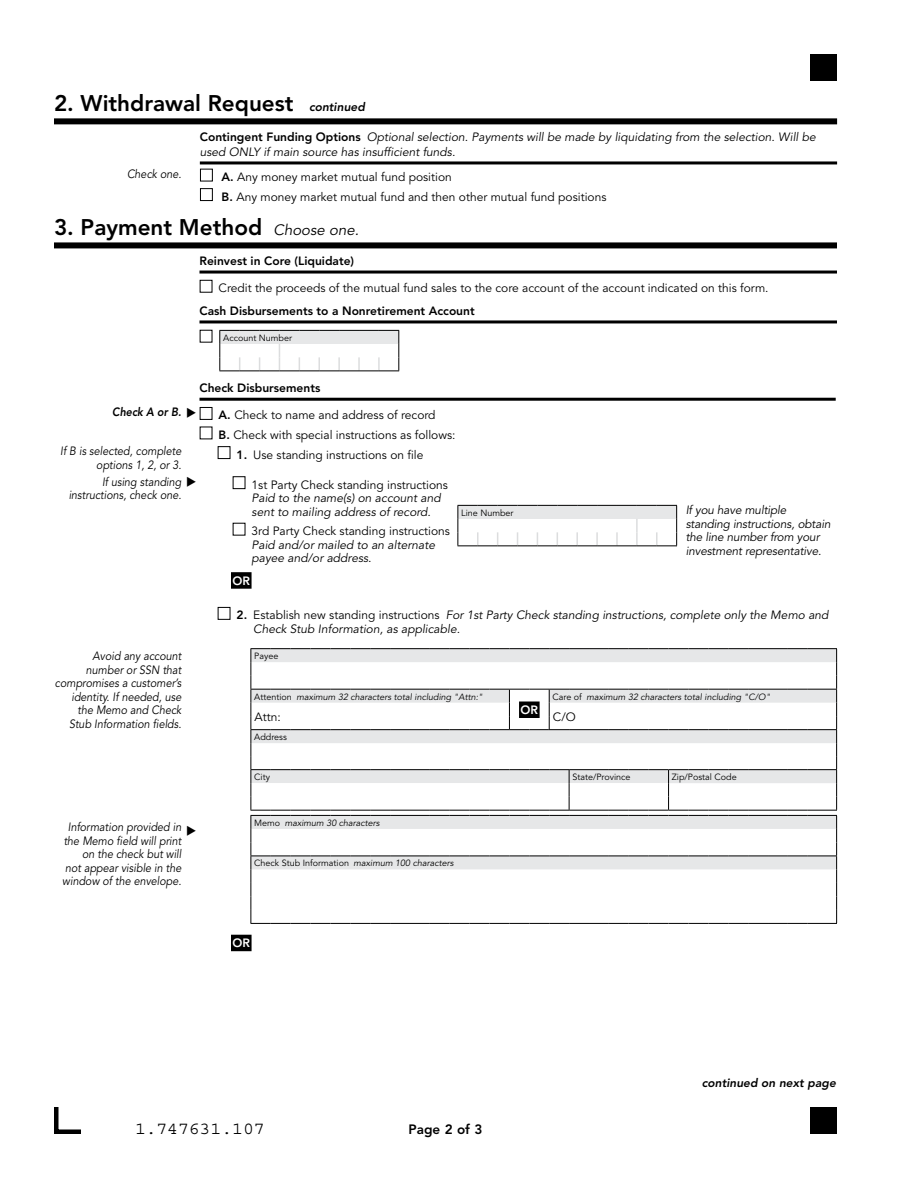
<style>
.page{position:relative;width:918px;height:1188px;background:#fff}
.page>*{position:absolute;margin:0;border:0;box-sizing:border-box;transform-origin:0 0}
.t1{font:800 22.5px "Avenir LT Std";color:#000}
.t2{font:18px "Courier Std";color:#000}
.t3{font:800 13.5px "Avenir LT Std";color:#000}
.t4{font:italic 12px/13.5px "Avenir LT Std";color:#000}
.t5{font:12px/19.5px "Avenir LT Std";color:#000}
.t6{font:italic 12px/13.5px "Avenir LT Std";color:#000;text-align:right;scale:.9 1}
.t7{font:800 12px "Avenir LT Std";color:#000}
.t8{font:italic 800 12px "Avenir LT Std";color:#000}
.t9{font:italic 800 12px "Avenir LT Std";color:#000;scale:.9 1}
.t10{font:800 12px "Avenir LT Std";color:#fff}
.t11{font:italic 9px "Avenir LT Std";color:#000}
.t12{font:9px "Avenir LT Std";color:#000}
.s1{font-weight:800;font-style:normal}
.s2{font-weight:800}
.s3{font-weight:400;font-style:italic;font-size:15px}
.s4{font-style:normal}
.s5{font-style:italic}
</style>
<div class="page">
<div style="left:54px;top:118px;width:783px;height:6px;background:#000"></div>
<hr style="left:200px;top:161px;width:637px;height:3px;background:#000">
<div style="left:200px;top:169px;width:13px;height:12px;border:1px solid #000"></div>
<div style="left:200px;top:188px;width:13px;height:13px;border:1px solid #000"></div>
<div style="left:54px;top:242px;width:783px;height:6px;background:#000"></div>
<hr style="left:200px;top:271px;width:637px;height:3px;background:#000">
<div style="left:200px;top:280px;width:12px;height:13px;border:1px solid #000"></div>
<hr style="left:200px;top:320px;width:637px;height:3px;background:#000">
<svg style="left:219px;top:330px;width:180px;height:41px"></svg>
<hr style="left:200px;top:398px;width:636px;height:3px;background:#000">
<div style="left:200px;top:407px;width:12px;height:13px;border:1px solid #000"></div>
<div style="left:218px;top:446px;width:12px;height:13px;border:1px solid #000"></div>
<div style="left:231px;top:572px;width:21px;height:17px;background:#000"></div>
<div style="left:233px;top:476px;width:12px;height:13px;border:1px solid #000"></div>
<svg style="left:457px;top:505px;width:220px;height:41px"></svg>
<div style="left:218px;top:607px;width:12px;height:13px;border:1px solid #000"></div>
<svg style="left:250px;top:648px;width:587px;height:276px"></svg>
<div style="left:231px;top:935px;width:21px;height:16px;background:#000"></div>
<div style="left:810px;top:54px;width:27px;height:27px;background:#000"></div>
<div style="left:810px;top:1107px;width:27px;height:27px;background:#000"></div>
<svg style="left:54px;top:1107px;width:27px;height:27px"></svg>
<h1 class="t1" style="left:54px;top:90px;width:241px">2. Withdrawal Request</h1>
<p class="t4" style="left:200px;top:130px;width:617px;line-height:15px"><span class="s1">Contingent Funding Options</span> Optional selection. Payments will be made by liquidating from the selection. Will be used ONLY if main source has insufficient funds.</p>
<p class="t6" style="left:127px;top:167px;width:62px">Check one.</p>
<p class="t5" style="left:222px;top:168px;width:386px"><span class="s2">A.</span> Any money market mutual fund position<br><span class="s2">B.</span> Any money market mutual fund and then other mutual fund positions</p>
<h1 class="t1" style="left:54px;top:214px;width:306px">3. Payment Method <span class="s3">Choose one.</span></h1>
<p class="t7" style="left:200px;top:254px;width:156px">Reinvest in Core (Liquidate)</p>
<p class="t5" style="left:219px;top:279px;width:552px">Credit the proceeds of the mutual fund sales to the core account of the account indicated on this form.</p>
<p class="t7" style="left:200px;top:304px;width:277px">Cash Disbursements to a Nonretirement Account</p>
<p class="t12" style="left:223px;top:332px;width:70px">Account Number</p>
<p class="t8" style="left:309px;top:100px;width:58px">continued</p>
<p class="t7" style="left:200px;top:381px;width:122px">Check Disbursements</p>
<p class="t9" style="left:112px;top:405px;width:95px">Check A or B. ◆</p>
<p class="t5" style="left:219px;top:406px;width:238px"><span class="s2">A.</span> Check to name and address of record<br><span class="s2">B.</span> Check with special instructions as follows:</p>
<p class="t6" style="left:60px;top:445px;width:136px">If B is selected, complete options 1, 2, or 3.</p>
<p class="t5" style="left:237px;top:445px;width:188px"><span class="s2">1.</span> Use standing instructions on file</p>
<p class="t6" style="left:69px;top:475px;width:144px;text-align:left;text-indent:33px">If using standing ◆ instructions, check one.</p>
<p class="t5" style="left:252px;top:475px;width:198px">1st Party Check standing instructions</p>
<p class="t4" style="left:252px;top:492px;width:191px">Paid to the name(s) on account and sent to mailing address of record.</p>
<p class="t5" style="left:252px;top:522px;width:200px">3rd Party Check standing instructions</p>
<p class="t4" style="left:252px;top:538px;width:185px">Paid and/or mailed to an alternate payee and/or address.</p>
<p class="t12" style="left:461px;top:507px;width:54px">Line Number</p>
<p class="t4" style="left:686px;top:504px;width:146px">If you have multiple standing instructions, obtain the line number from your investment representative.</p>
<p class="t10" style="left:232px;top:573px;width:19px">OR</p>
<p class="t6" style="left:55px;top:650px;width:142px">Avoid any account number or SSN that compromises a customer’s identity. If needed, use the Memo and Check<br>Stub Information fields.</p>
<p class="t6" style="left:62px;top:821px;width:134px">Information provided in the Memo field will print on the check but will<br>not appear visible in the window of the envelope.</p>
<p class="t4" style="left:253px;top:609px;width:577px;text-indent:-17px"><span class="s1">2.</span> <span class="s4">Establish new standing instructions</span> For 1st Party Check standing instructions, complete only the Memo and<br>Check Stub Information, as applicable.</p>
<p class="t12" style="left:254px;top:651px;width:26px">Payee</p>
<p class="t11" style="left:254px;top:691px;width:230px"><span class="s4">Attention</span> maximum 32 characters total including "Attn:"</p>
<p class="t11" style="left:553px;top:691px;width:219px"><span class="s4">Care of</span> maximum 32 characters total including "C/O"</p>
<p class="t10" style="left:521px;top:703px;width:19px">OR</p>
<p class="t5" style="left:255px;top:707px;width:28px">Attn:</p>
<p class="t5" style="left:553px;top:707px;width:24px">C/O</p>
<p class="t12" style="left:254px;top:732px;width:34px">Address</p>
<p class="t12" style="left:254px;top:772px;width:17px">City</p>
<p class="t12" style="left:572px;top:772px;width:60px">State/Province</p>
<p class="t12" style="left:672px;top:772px;width:66px">Zip/Postal Code</p>
<p class="t11" style="left:254px;top:817px;width:127px"><span class="s4">Memo</span> maximum 30 characters</p>
<p class="t12" style="left:254px;top:858px;width:201px">Check Stub Information <span class="s5">maximum 100 characters</span></p>
<p class="t10" style="left:233px;top:936px;width:19px">OR</p>
<p class="t8" style="left:702px;top:1076px;width:136px">continued on next page</p>
<h2 class="t2" style="left:135px;top:1118px;width:131px">1.747631.107</h2>
<p class="t3" style="left:409px;top:1121px;width:75px">Page 2 of 3</p>
</div>
